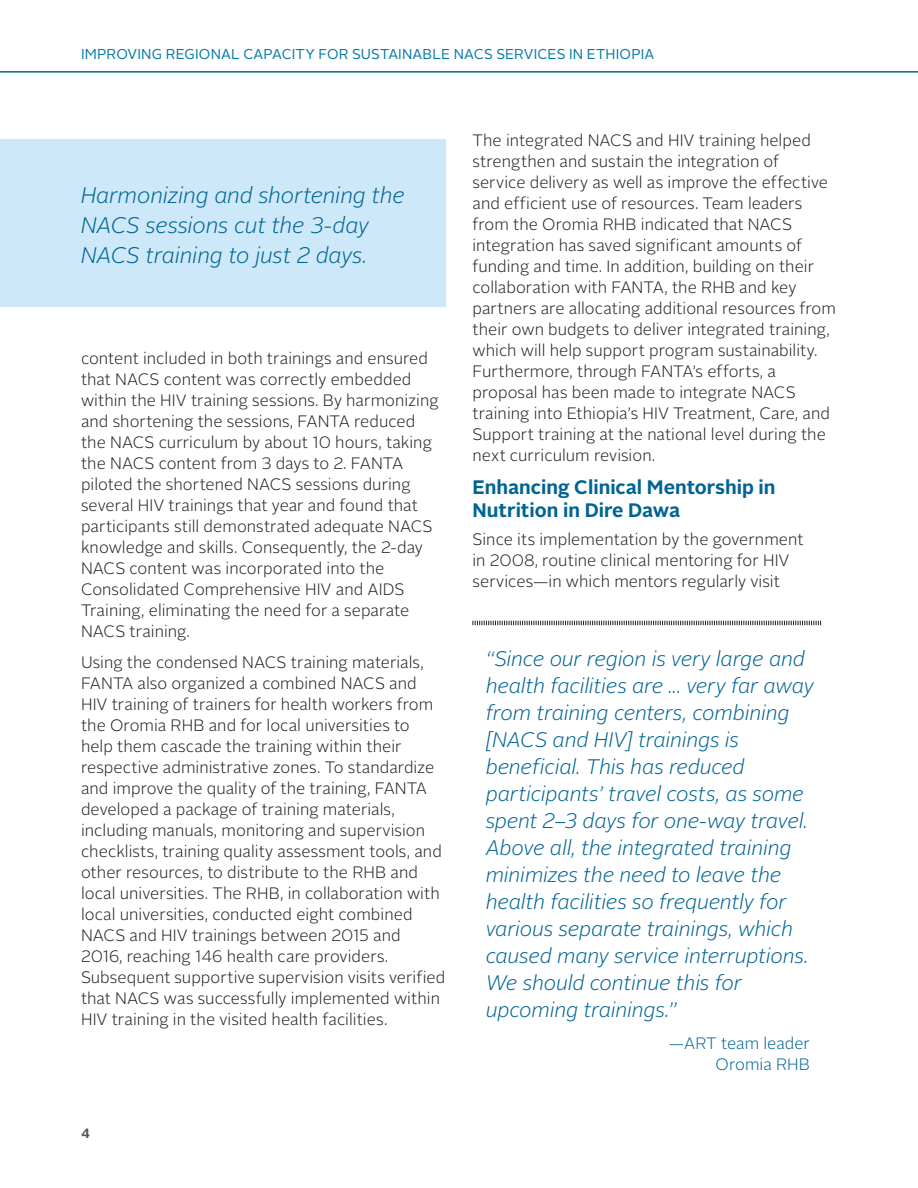
<style>
.page{position:relative;width:918px;height:1188px;background:#fff}
.page>*{position:absolute;margin:0;border:0;box-sizing:border-box;transform-origin:0 0}
.Paragraph{font:italic 300 22.5px/30px "Alright Sans";letter-spacing:-.01em;color:#006494}
.Paragraph-2{font:italic 300 21px/27px "Alright Sans";letter-spacing:-.01em;color:#006494}
.Heading_1{font:700 19.5px/22.5px "Alright Sans";color:#006494}
.Paragraph-3{font:300 16.5px/21px "Alright Sans";letter-spacing:.005em;color:#231f20}
.Paragraph-4{font:300 16.5px/21px "Alright Sans";color:#006494;text-align:right}
.t1{font:14.25px "Alright Sans";letter-spacing:.01em;color:#0479a6}
.t2{font:700 13.5px "Alright Sans";color:#54555a}
</style>
<div class="page">
<hr style="left:0;top:71px;width:918px;height:2px;background:#006494">
<div style="left:0;top:140px;width:446px;height:167px;background:#cde8f8"></div>
<svg style="left:472px;top:621px;width:349px;height:4px"></svg>
<p class="t1" style="left:81px;top:45px;width:575px">IMPROVING REGIONAL CAPACITY FOR SUSTAINABLE NACS SERVICES IN ETHIOPIA</p>
<p class="Paragraph" style="left:81px;top:180px;width:326px">Harmonizing and shortening the<br>NACS sessions cut the 3-day<br>NACS training to just 2 days.</p>
<p class="Paragraph-3" style="left:81px;top:348px;width:359px">content included in both trainings and ensured that NACS content was correctly embedded within the HIV training sessions. By harmonizing and shortening the sessions, FANTA reduced the NACS curriculum by about 10 hours, taking the NACS content from 3 days to 2. FANTA piloted the shortened NACS sessions during several HIV trainings that year and found that participants still demonstrated adequate NACS knowledge and skills. Consequently, the 2-day NACS content was incorporated into the Consolidated Comprehensive HIV and AIDS Training, eliminating the need for a separate NACS training.</p>
<p class="Paragraph-3" style="left:81px;top:652px;width:366px">Using the condensed NACS training materials, FANTA also organized a combined NACS and HIV training of trainers for health workers from the Oromia RHB and for local universities to help them cascade the training within their respective administrative zones. To standardize and improve the quality of the training, FANTA developed a package of training materials, including manuals, monitoring and supervision checklists, training quality assessment tools, and other resources, to distribute to the RHB and local universities. The RHB, in collaboration with local universities, conducted eight combined NACS and HIV trainings between 2015 and 2016, reaching 146 health care providers.<br>Subsequent supportive supervision visits verified that NACS was successfully implemented within HIV training in the visited health facilities.</p>
<p class="t2" style="left:81px;top:1124px;width:10px">4</p>
<p class="Paragraph-3" style="left:472px;top:130px;width:365px">The integrated NACS and HIV training helped strengthen and sustain the integration of service delivery as well as improve the effective and efficient use of resources. Team leaders from the Oromia RHB indicated that NACS integration has saved significant amounts of funding and time. In addition, building on their collaboration with FANTA, the RHB and key partners are allocating additional resources from their own budgets to deliver integrated training, which will help support program sustainability.<br>Furthermore, through FANTA’s efforts, a proposal has been made to integrate NACS training into Ethiopia’s HIV Treatment, Care, and Support training at the national level during the next curriculum revision.</p>
<p class="Heading_1" style="left:472px;top:476px;width:305px">Enhancing Clinical Mentorship in<br>Nutrition in Dire Dawa</p>
<p class="Paragraph-3" style="left:472px;top:529px;width:333px">Since its implementation by the government in 2008, routine clinical mentoring for HIV services—in which mentors regularly visit</p>
<p class="Paragraph-2" style="left:486px;top:646px;width:330px">“Since our region is very large and health facilities are ... very far away from training centers, combining [NACS and HIV] trainings is beneficial. This has reduced participants’ travel costs, as some spent 2–3 days for one-way travel.<br>Above all, the integrated training minimizes the need to leave the health facilities so frequently for various separate trainings, which caused many service interruptions.<br>We should continue this for upcoming trainings.”</p>
<p class="Paragraph-4" style="left:669px;top:1033px;width:143px">—ART team leader<br>Oromia RHB</p>
</div>
